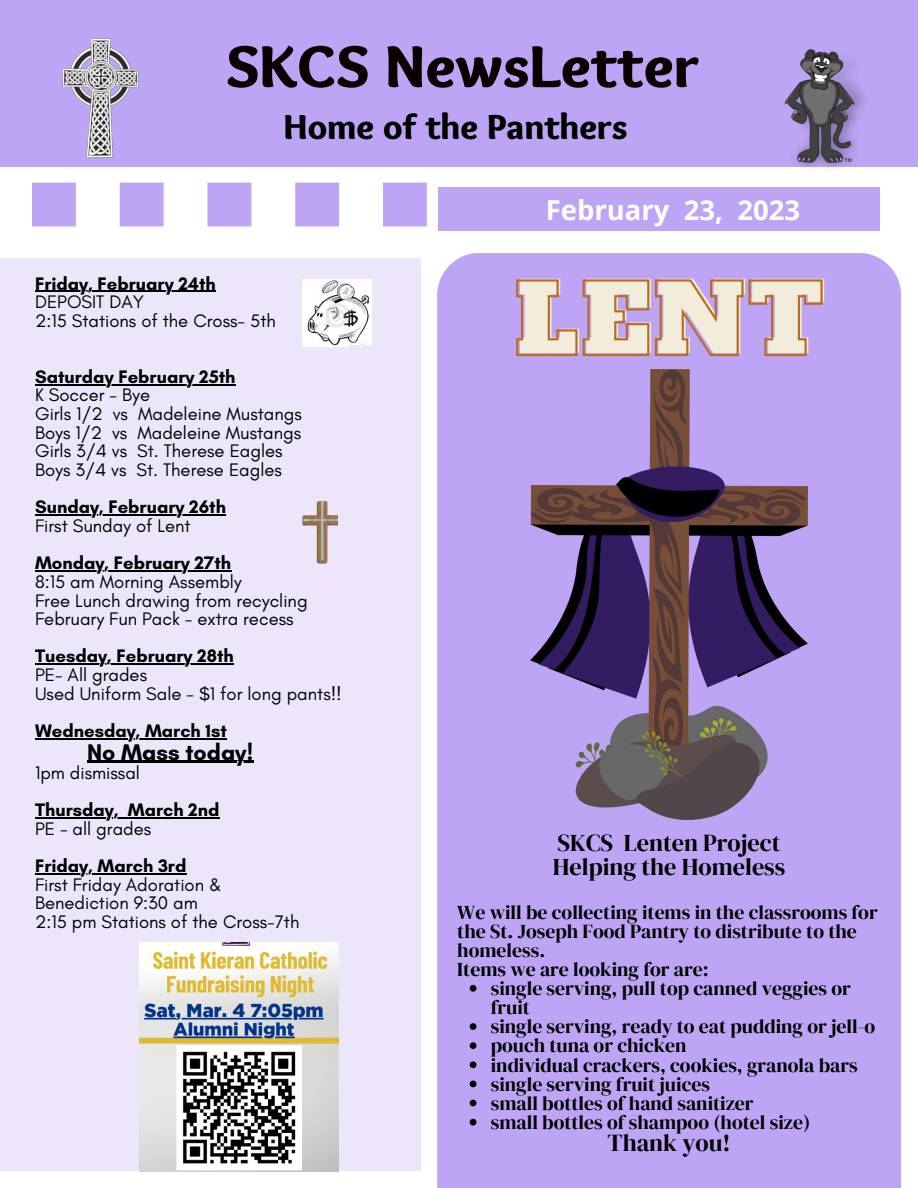
<style>
.page{position:relative;width:918px;height:1188px;background:#fff}
.page>*{position:absolute;margin:0;border:0;box-sizing:border-box;transform-origin:0 0}
.t1{font:95.7px "Alfa Slab One";color:#f2eddb}
.t2{font:900 61.5px "Sukar";color:#090000}
.t3{font:900 36px "Sukar";color:#000}
.t4{font:700 27.45px "Open Sans";color:#fff}
.t5{font:24.15px/23.7px "DM Serif Display";color:#000}
.t6{font:700 23.1px "Glacial Indifference";color:#000}
.t7{font:19.65px/19.2px "DM Serif Display";color:#000}
.t8{font:18.45px/18.6px "Glacial Indifference";color:#000}
.t9{font:700 18.45px "Glacial Indifference";color:#000}
</style>
<div class="page">
<div style="left:0;top:259px;width:420px;height:912px;background:#ede6fb"></div>
<svg style="left:32px;top:183px;width:395px;height:43px"></svg>
<div style="left:0;top:0;width:918px;height:166px;background:#bea4f4"></div>
<div style="left:438px;top:188px;width:441px;height:43px;background:#bea4f4"></div>
<img style="left:785px;top:49px;width:82px;height:119px">
<img style="left:62px;top:38px;width:77px;height:120px">
<img style="left:303px;top:501px;width:35px;height:62px">
<img style="left:303px;top:280px;width:69px;height:66px">
<div style="left:437px;top:253px;width:464px;height:935px;background:#bea4f4"></div>
<img style="left:531px;top:369px;width:277px;height:450px">
<hr style="left:35px;top:290px;width:181px;height:2px;background:#000">
<hr style="left:35px;top:384px;width:201px;height:2px;background:#000">
<hr style="left:35px;top:514px;width:191px;height:2px;background:#000">
<hr style="left:35px;top:570px;width:196px;height:2px;background:#000">
<hr style="left:35px;top:663px;width:199px;height:2px;background:#000">
<hr style="left:35px;top:738px;width:192px;height:2px;background:#000">
<hr style="left:87px;top:761px;width:166px;height:2px;background:#000">
<hr style="left:35px;top:817px;width:84px;height:2px;background:#000">
<svg style="left:119px;top:817px;width:9px;height:2px"></svg>
<hr style="left:128px;top:817px;width:91px;height:2px;background:#000">
<hr style="left:35px;top:873px;width:151px;height:2px;background:#000">
<svg style="left:470px;top:985px;width:6px;height:7px"></svg>
<svg style="left:470px;top:1023px;width:6px;height:7px"></svg>
<svg style="left:470px;top:1042px;width:6px;height:7px"></svg>
<svg style="left:470px;top:1061px;width:6px;height:7px"></svg>
<svg style="left:470px;top:1081px;width:6px;height:6px"></svg>
<svg style="left:470px;top:1100px;width:6px;height:6px"></svg>
<svg style="left:470px;top:1119px;width:6px;height:7px"></svg>
<svg style="left:515px;top:278px;width:309px;height:79px;background:#bc9cd6"></svg>
<img style="left:139px;top:942px;width:200px;height:230px">
<h2 class="t2" style="left:226px;top:31px;width:474px">SKCS NewsLetter</h2>
<h3 class="t3" style="left:284px;top:106px;width:345px">Home of the Panthers</h3>
<p class="t9" style="left:35px;top:272px;width:182px">Friday, February 24th</p>
<p class="t8" style="left:35px;top:292px;width:242px">DEPOSIT DAY<br>2:15 Stations of the Cross- 5th</p>
<p class="t9" style="left:35px;top:365px;width:202px">Saturday February 25th</p>
<p class="t8" style="left:35px;top:386px;width:268px">K Soccer - Bye<br>Girls 1/2 vs Madeleine Mustangs<br>Boys 1/2 vs Madeleine Mustangs<br>Girls 3/4 vs St. Therese Eagles<br>Boys 3/4 vs St. Therese Eagles</p>
<p class="t9" style="left:35px;top:496px;width:192px">Sunday, February 26th</p>
<p class="t8" style="left:35px;top:516px;width:157px">First Sunday of Lent</p>
<p class="t9" style="left:35px;top:552px;width:198px">Monday, February 27th</p>
<p class="t8" style="left:35px;top:572px;width:274px">8:15 am Morning Assembly<br>Free Lunch drawing from recycling<br>February Fun Pack - extra recess</p>
<p class="t9" style="left:35px;top:645px;width:200px">Tuesday, February 28th</p>
<p class="t8" style="left:35px;top:665px;width:308px">PE- All grades<br>Used Uniform Sale - $1 for long pants!!</p>
<p class="t9" style="left:35px;top:719px;width:193px">Wednesday, March 1st</p>
<p class="t6" style="left:87px;top:738px;width:168px">No Mass today!</p>
<p class="t8" style="left:35px;top:763px;width:106px">1pm dismissal</p>
<p class="t9" style="left:35px;top:799px;width:186px">Thursday, March 2nd</p>
<p class="t8" style="left:35px;top:819px;width:118px">PE - all grades</p>
<p class="t9" style="left:35px;top:855px;width:153px">Friday, March 3rd</p>
<p class="t8" style="left:35px;top:875px;width:266px">First Friday Adoration &amp;<br>Benediction 9:30 am<br>2:15 pm Stations of the Cross-7th</p>
<h3 class="t4" style="left:546px;top:191px;width:256px">February 23, 2023</h3>
<h1 class="t1" style="left:518px;top:254px;width:309px">LENT</h1>
<h3 class="t5" style="left:553px;top:831px;width:234px">SKCS Lenten Project<br>Helping the Homeless</h3>
<p class="t7" style="left:457px;top:902px;width:422px">We will be collecting items in the classrooms for the St. Joseph Food Pantry to distribute to the homeless.<br>Items we are looking for are:</p>
<p class="t7" style="left:491px;top:979px;width:386px">single serving, pull top canned veggies or fruit<br>single serving, ready to eat pudding or jell-o pouch tuna or chicken<br>individual crackers, cookies, granola bars single serving fruit juices<br>small bottles of hand sanitizer<br>small bottles of shampoo (hotel size)</p>
<h3 class="t5" style="left:608px;top:1131px;width:124px">Thank you!</h3>
</div>
